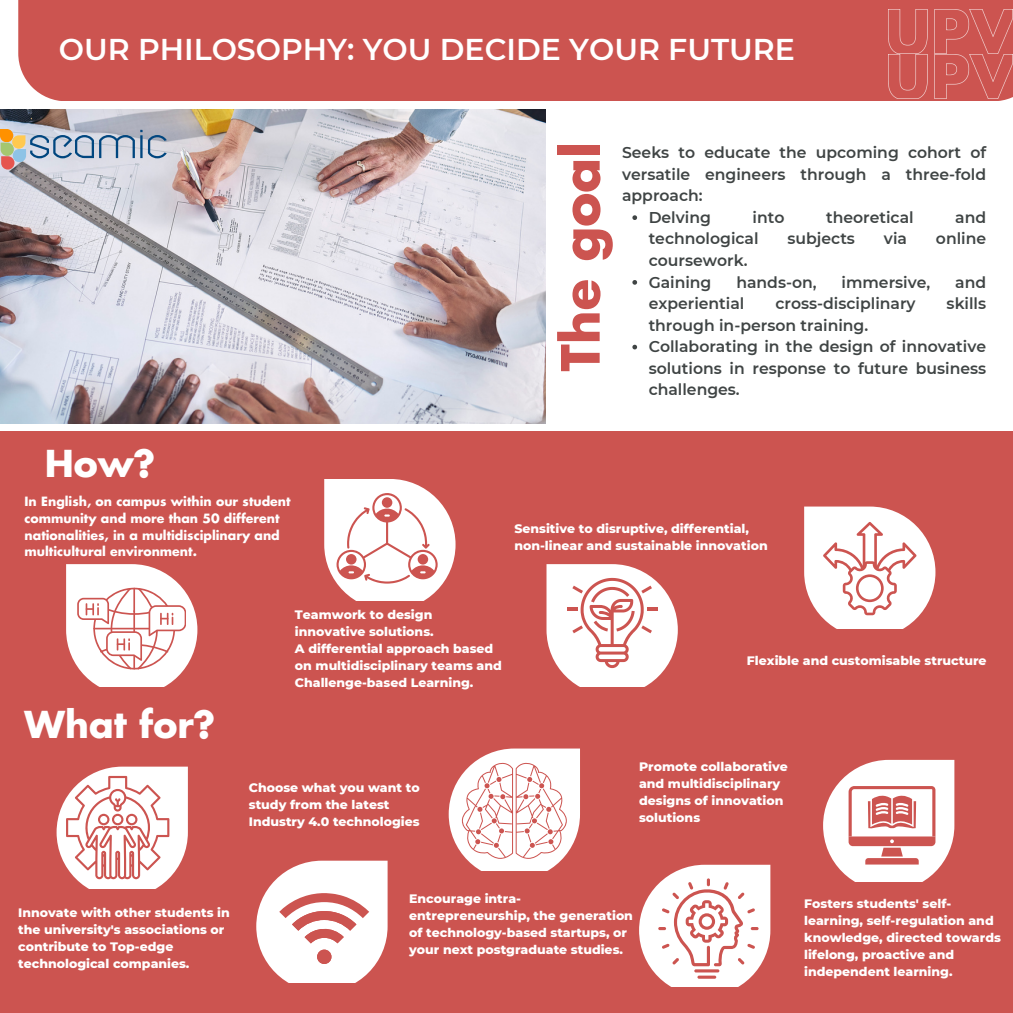
<style>
.page{position:relative;width:1013px;height:1013px;background:#fff}
.page>*{position:absolute;margin:0;border:0;box-sizing:border-box;transform-origin:0 0}
.t1{font:56.38px "Modeka";letter-spacing:-.025em;color:#00467f}
.t2{font:700 51.25px "Futura LT Pro";color:#cc5450}
.t3{font:700 36.25px "Futura LT Pro";color:#fff}
.t4{font:600 30px "Montserrat";color:#fff}
.t5{font:600 15.62px/21.5px "Montserrat";color:#3f4444;text-align:justify}
.t6{font:800 12.5px/16.9px "Montserrat";color:#fff}
.t7{font:700 12.5px/16.9px "Futura LT Pro";color:#fff}
</style>
<div class="page">
<div style="left:0;top:431px;width:1012px;height:581px;background:#cc5450"></div>
<div style="left:18px;top:0;width:994px;height:101px;background:#cc5450"></div>
<img style="left:888px;top:9px;width:124px;height:89px">
<img style="left:0;top:110px;width:545px;height:313px">
<svg style="left:66px;top:564px;width:131px;height:122px"></svg>
<svg style="left:448px;top:748px;width:132px;height:122px"></svg>
<svg style="left:546px;top:564px;width:131px;height:122px"></svg>
<svg style="left:639px;top:864px;width:131px;height:122px"></svg>
<svg style="left:823px;top:760px;width:131px;height:121px"></svg>
<svg style="left:804px;top:506px;width:131px;height:122px"></svg>
<svg style="left:0;top:129px;width:26px;height:40px"></svg>
<svg style="left:256px;top:860px;width:131px;height:122px"></svg>
<div style="left:317px;top:949px;width:14px;height:15px;background:#cc5450;border-radius:50%"></div>
<svg style="left:324px;top:479px;width:131px;height:122px"></svg>
<svg style="left:57px;top:766px;width:131px;height:122px"></svg>
<svg style="left:632px;top:215px;width:5px;height:5px"></svg>
<svg style="left:632px;top:280px;width:5px;height:5px"></svg>
<svg style="left:632px;top:345px;width:5px;height:4px"></svg>
<p class="t4" style="left:59px;top:31px;width:737px">OUR PHILOSOPHY: YOU DECIDE YOUR FUTURE</p>
<p class="t1" style="left:28px;top:114px;width:142px">seamic</p>
<p class="t3" style="left:45px;top:447px;width:112px">How?</p>
<p class="t7" style="left:25px;top:493px;width:267px">In English, on campus within our student community and more than 50 different nationalities, in a multidisciplinary and multicultural environment.</p>
<p class="t2" style="left:557px;top:371px;width:231px;rotate:-90deg">The goal</p>
<p class="t5" style="left:622px;top:142px;width:365px">Seeks to educate the upcoming cohort of versatile engineers through a three-fold approach:</p>
<p class="t5" style="left:648px;top:206px;width:64px">Delving</p>
<p class="t5" style="left:752px;top:206px;width:33px">into</p>
<p class="t5" style="left:826px;top:206px;width:89px">theoretical</p>
<p class="t5" style="left:955px;top:206px;width:32px">and</p>
<p class="t5" style="left:648px;top:228px;width:111px">technological</p>
<p class="t5" style="left:787px;top:228px;width:69px">subjects</p>
<p class="t5" style="left:884px;top:228px;width:25px">via</p>
<p class="t5" style="left:936px;top:228px;width:52px">online</p>
<p class="t5" style="left:648px;top:249px;width:100px">coursework.</p>
<p class="t5" style="left:648px;top:271px;width:64px">Gaining</p>
<p class="t5" style="left:736px;top:271px;width:82px">hands-on,</p>
<p class="t5" style="left:841px;top:271px;width:90px">immersive,</p>
<p class="t5" style="left:955px;top:271px;width:32px">and</p>
<p class="t5" style="left:648px;top:293px;width:97px">experiential</p>
<p class="t5" style="left:775px;top:293px;width:142px">cross-disciplinary</p>
<p class="t5" style="left:946px;top:293px;width:41px">skills</p>
<p class="t5" style="left:648px;top:314px;width:221px">through in-person training.</p>
<p class="t5" style="left:648px;top:336px;width:339px">Collaborating in the design of innovative solutions in response to future business challenges.</p>
<p class="t6" style="left:514px;top:519px;width:255px">Sensitive to disruptive, differential, non-linear and sustainable innovation</p>
<p class="t3" style="left:25px;top:707px;width:192px">What for?</p>
<p class="t6" style="left:295px;top:606px;width:140px">Teamwork to design innovative solutions.</p>
<p class="t6" style="left:295px;top:640px;width:208px">A differential approach based on multidisciplinary teams and<br>Challenge-based Learning.</p>
<p class="t6" style="left:249px;top:779px;width:172px">Choose what you want to study from the latest<br>Industry 4.0 technologies</p>
<p class="t6" style="left:747px;top:652px;width:241px">Flexible and customisable structure</p>
<p class="t6" style="left:639px;top:758px;width:150px">Promote collaborative and multidisciplinary designs of innovation solutions</p>
<p class="t6" style="left:18px;top:904px;width:213px">Innovate with other students in the university's associations or contribute to Top-edge technological companies.</p>
<p class="t6" style="left:409px;top:890px;width:225px">Encourage intra&shy;entrepreneurship, the generation of technology-based startups, or your next postgraduate studies.</p>
<p class="t6" style="left:804px;top:895px;width:198px">Fosters students' self&shy;learning, self-regulation and knowledge, directed towards lifelong, proactive and independent learning.</p>
</div>
